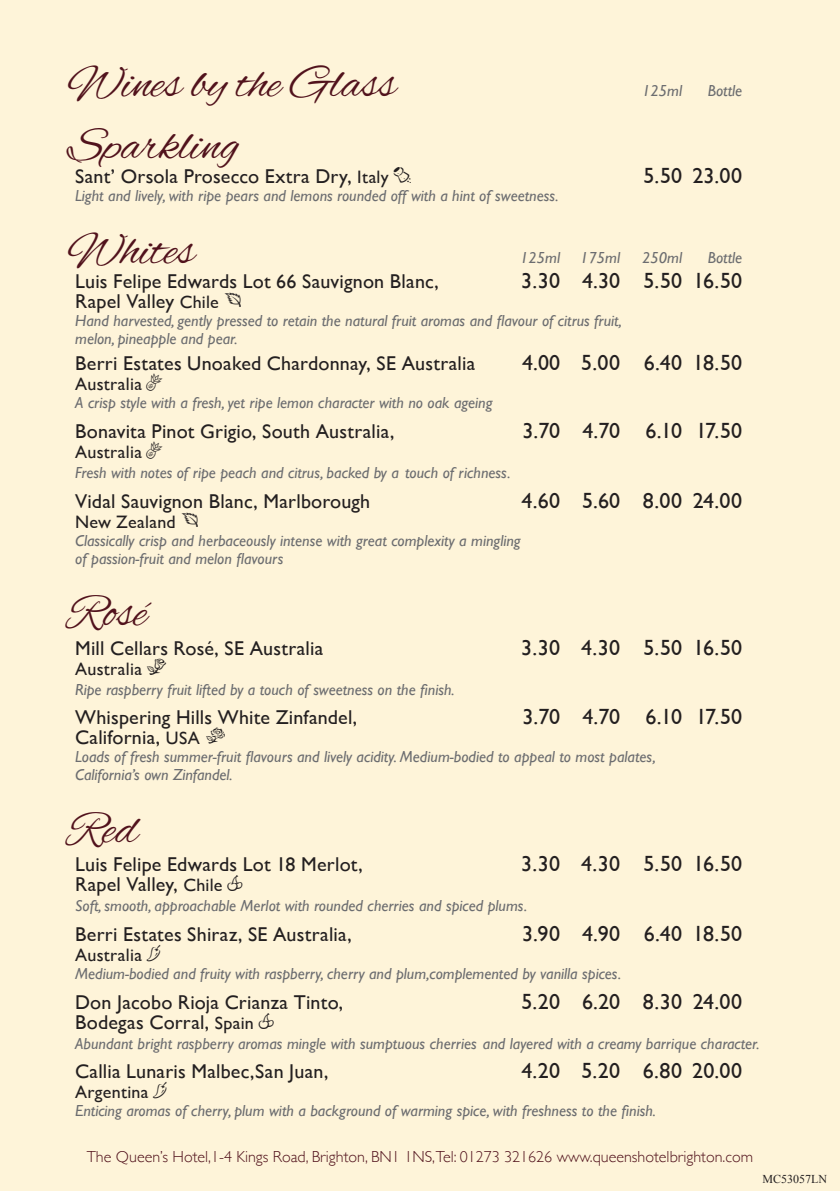
<style>
.page{position:relative;width:840px;height:1191px;background:#fff}
.page>*{position:absolute;margin:0;border:0;box-sizing:border-box;transform-origin:0 0}
.t1{font:48px "Alex Brush";color:#51121c}
.Wine_name{font:22px "Gill Sans";color:#231f20}
.Wine_name-2{font:20px "Gill Sans";letter-spacing:.01em;color:#231f20}
.Wine_name-3{font:18px "Gill Sans";letter-spacing:.015em;color:#231f20}
.Country{font:18px "Gill Sans";letter-spacing:.015em;color:#231f20}
.Description{font:italic 16px/18px "Gill Sans";color:#6c6d70}
.Beer{font:300 16px "Gill Sans";color:#51121c}
.t2{font:12px "Times New Roman";color:#231f20}
.s1{font-size:18px}
.s2{font-family:"Expressions RDA"}
.s3{font-family:"Expressions RDA";font-size:20px}
</style>
<div class="page">
<div style="left:0;top:0;width:839px;height:1191px;background:#fef4d9"></div>
<p class="t1" style="left:67px;top:57px;width:330px">Wines by the Glass</p>
<p class="Description" style="left:642px;top:82px;width:41px">125ml</p>
<p class="Description" style="left:707px;top:82px;width:36px">Bottle</p>
<p class="t1" style="left:67px;top:118px;width:173px">Sparkling</p>
<p class="Wine_name-2" style="left:75px;top:165px;width:338px">Sant’ Orsola Prosecco Extra Dry, <span class="s1">Italy</span> <span class="s2">L</span></p>
<p class="Wine_name" style="left:643px;top:163px;width:100px">5.50 23.00</p>
<p class="Description" style="left:75px;top:187px;width:484px">Light and lively, with ripe pears and lemons rounded off with a hint of sweetness.</p>
<p class="t1" style="left:67px;top:223px;width:129px">Whites</p>
<p class="Description" style="left:520px;top:248px;width:41px">125ml</p>
<p class="Description" style="left:580px;top:248px;width:41px">175ml</p>
<p class="Description" style="left:642px;top:248px;width:41px">250ml</p>
<p class="Description" style="left:707px;top:248px;width:36px">Bottle</p>
<p class="Wine_name-2" style="left:75px;top:270px;width:365px">Luis Felipe Edwards Lot 66 Sauvignon Blanc,</p>
<p class="Wine_name" style="left:521px;top:268px;width:222px">3.30 4.30 5.50 16.50</p>
<p class="Wine_name-2" style="left:75px;top:290px;width:168px">Rapel Valley <span class="s1">Chile</span> <span class="s2">B</span></p>
<p class="Description" style="left:75px;top:312px;width:548px">Hand harvested, gently pressed to retain the natural fruit aromas and flavour of citrus fruit, melon, pineapple and pear.</p>
<p class="Wine_name-2" style="left:75px;top:351px;width:401px">Berri Estates Unoaked Chardonnay, SE Australia</p>
<p class="Wine_name" style="left:522px;top:350px;width:221px">4.00 5.00 6.40 18.50</p>
<p class="Country" style="left:75px;top:373px;width:89px">Australia <span class="s3">C</span></p>
<p class="Description" style="left:75px;top:394px;width:418px">A crisp style with a fresh, yet ripe lemon character with no oak ageing</p>
<p class="Wine_name-2" style="left:75px;top:419px;width:320px">Bonavita Pinot Grigio, South Australia,</p>
<p class="Wine_name" style="left:522px;top:417px;width:221px">3.70 4.70 6.10 17.50</p>
<p class="Wine_name-3" style="left:75px;top:441px;width:89px">Australia <span class="s3">C</span></p>
<p class="Description" style="left:75px;top:463px;width:436px">Fresh with notes of ripe peach and citrus, backed by a touch of richness.</p>
<p class="Wine_name-2" style="left:75px;top:489px;width:296px">Vidal Sauvignon Blanc, Marlborough</p>
<p class="Wine_name" style="left:521px;top:487px;width:222px">4.60 5.60 8.00 24.00</p>
<p class="Wine_name-3" style="left:75px;top:511px;width:125px">New Zealand <span class="s3">B</span></p>
<p class="Description" style="left:75px;top:531px;width:447px">Classically crisp and herbaceously intense with great complexity a mingling of passion-fruit and melon flavours</p>
<p class="t1" style="left:67px;top:585px;width:81px">Rosé</p>
<p class="Wine_name-2" style="left:75px;top:636px;width:249px">Mill Cellars Rosé, SE Australia</p>
<p class="Wine_name" style="left:521px;top:634px;width:222px">3.30 4.30 5.50 16.50</p>
<p class="Wine_name-3" style="left:75px;top:658px;width:93px">Australia <span class="s3">I</span></p>
<p class="Description" style="left:75px;top:680px;width:381px">Ripe raspberry fruit lifted by a touch of sweetness on the finish.</p>
<p class="Wine_name-2" style="left:75px;top:705px;width:283px">Whispering Hills White Zinfandel,</p>
<p class="Wine_name" style="left:522px;top:704px;width:221px">3.70 4.70 6.10 17.50</p>
<p class="Wine_name-2" style="left:75px;top:725px;width:154px">California, <span class="s1">USA</span> <span class="s2">O</span></p>
<p class="Description" style="left:75px;top:748px;width:582px">Loads of fresh summer-fruit flavours and lively acidity. Medium-bodied to appeal to most palates,<br>California’s own Zinfandel.</p>
<p class="t1" style="left:67px;top:802px;width:72px">Red</p>
<p class="Wine_name-2" style="left:75px;top:852px;width:289px">Luis Felipe Edwards Lot 18 Merlot,</p>
<p class="Wine_name" style="left:521px;top:851px;width:222px">3.30 4.30 5.50 16.50</p>
<p class="Wine_name-2" style="left:75px;top:872px;width:169px">Rapel Valley, <span class="s1">Chile</span> <span class="s2">F</span></p>
<p class="Description" style="left:75px;top:897px;width:453px">Soft, smooth, approachable Merlot with rounded cherries and spiced plums.</p>
<p class="Wine_name-2" style="left:75px;top:922px;width:278px">Berri Estates Shiraz, SE Australia,</p>
<p class="Wine_name" style="left:522px;top:920px;width:221px">3.90 4.90 6.40 18.50</p>
<p class="Wine_name-3" style="left:75px;top:944px;width:87px">Australia <span class="s3">G</span></p>
<p class="Description" style="left:75px;top:964px;width:547px">Medium-bodied and fruity with raspberry, cherry and plum,complemented by vanilla spices.</p>
<p class="Wine_name-2" style="left:75px;top:990px;width:269px">Don Jacobo Rioja Crianza Tinto,</p>
<p class="Wine_name" style="left:521px;top:988px;width:222px">5.20 6.20 8.30 24.00</p>
<p class="Wine_name-2" style="left:75px;top:1010px;width:201px">Bodegas Corral, <span class="s1">Spain</span> <span class="s2">F</span></p>
<p class="Description" style="left:75px;top:1034px;width:685px">Abundant bright raspberry aromas mingle with sumptuous cherries and layered with a creamy barrique character.</p>
<p class="Wine_name-2" style="left:75px;top:1059px;width:254px">Callia Lunaris Malbec,San Juan,</p>
<p class="Wine_name" style="left:521px;top:1058px;width:222px">4.20 5.20 6.80 20.00</p>
<p class="Wine_name-3" style="left:75px;top:1081px;width:93px">Argentina <span class="s3">G</span></p>
<p class="Description" style="left:75px;top:1102px;width:582px">Enticing aromas of cherry, plum with a background of warming spice, with freshness to the finish.</p>
<p class="Beer" style="left:87px;top:1144px;width:667px">The Queen’s Hotel,1-4 Kings Road, Brighton, BN1 1NS,Tel: 01273 321626 www.queenshotelbrighton.com</p>
<p class="t2" style="left:762px;top:1170px;width:66px">MC53057LN</p>
</div>
